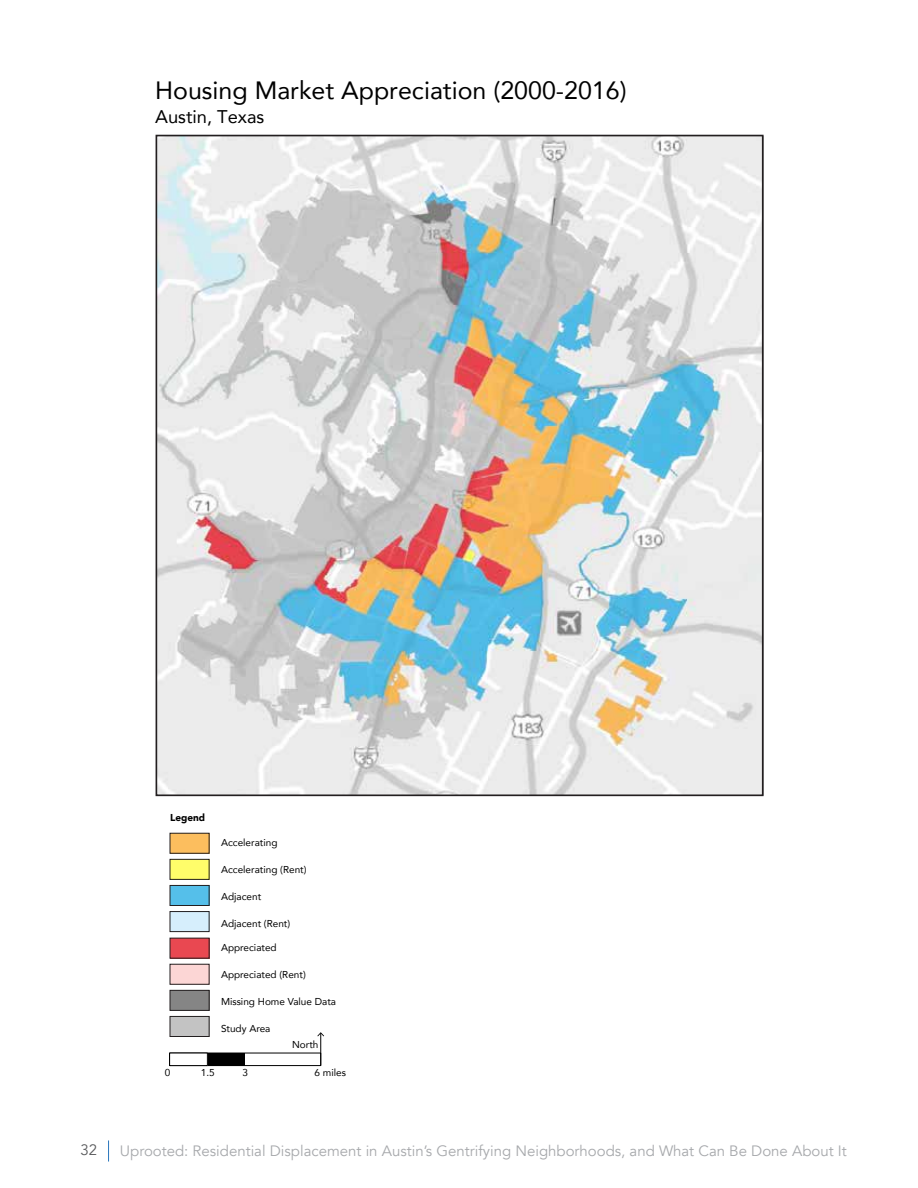
<style>
.page{position:relative;width:918px;height:1188px;background:#fff}
.page>*{position:absolute;margin:0;border:0;box-sizing:border-box;transform-origin:0 0}
.t1{font:24.9px "Avenir";color:#000}
.t2{font:18.3px "Avenir";color:#000}
.t3{font:15px "Avenir";color:#a7a9ac}
.t4{font:15px "Avenir";color:#58595b}
.t5{font:10.05px "Avenir";color:#000}
.t6{font:900 10.05px "Avenir";color:#000}
</style>
<div class="page">
<svg style="left:108px;top:1140px;width:1px;height:22px"></svg>
<img style="left:159px;top:138px;width:602px;height:655px">
<div style="left:170px;top:833px;width:39px;height:20px;background:#fcbe5e"></div>
<div style="left:170px;top:833px;width:40px;height:21px;border:1px solid #231f20"></div>
<div style="left:170px;top:859px;width:39px;height:20px;background:#fffd6a"></div>
<div style="left:170px;top:859px;width:40px;height:21px;border:1px solid #231f20"></div>
<div style="left:170px;top:885px;width:39px;height:20px;background:#55bfea"></div>
<div style="left:170px;top:885px;width:40px;height:21px;border:1px solid #231f20"></div>
<div style="left:170px;top:912px;width:39px;height:20px;background:#d6eefc"></div>
<div style="left:170px;top:911px;width:40px;height:21px;border:1px solid #231f20"></div>
<div style="left:170px;top:938px;width:39px;height:20px;background:#e94851"></div>
<div style="left:170px;top:964px;width:39px;height:20px;background:#fcd6d5"></div>
<div style="left:170px;top:964px;width:40px;height:21px;border:1px solid #231f20"></div>
<div style="left:170px;top:990px;width:39px;height:20px;background:#858585"></div>
<div style="left:170px;top:990px;width:40px;height:21px;border:1px solid #231f20"></div>
<div style="left:170px;top:1016px;width:39px;height:20px;background:#c3c3c3"></div>
<div style="left:170px;top:1016px;width:40px;height:21px;border:1px solid #231f20"></div>
<div style="left:169px;top:1053px;width:152px;height:13px;border:1px solid #000"></div>
<div style="left:170px;top:1053px;width:75px;height:13px;background:#000"></div>
<div style="left:170px;top:1053px;width:37px;height:13px;background:#fff"></div>
<div style="left:169px;top:1053px;width:39px;height:13px;border:1px solid #000"></div>
<hr style="left:320px;top:1033px;width:1px;height:33px;background:#000">
<svg style="left:317px;top:1032px;width:7px;height:4px"></svg>
<h1 class="t1" style="left:155px;top:71px;width:473px">Housing Market Appreciation (2000-2016)</h1>
<h2 class="t2" style="left:155px;top:102px;width:111px">Austin, Texas</h2>
<p class="t6" style="left:170px;top:809px;width:37px">Legend</p>
<p class="t5" style="left:221px;top:834px;width:58px">Accelerating</p>
<p class="t5" style="left:221px;top:861px;width:87px">Accelerating (Rent)</p>
<p class="t5" style="left:221px;top:888px;width:42px">Adjacent</p>
<p class="t5" style="left:221px;top:915px;width:71px">Adjacent (Rent)</p>
<p class="t5" style="left:221px;top:939px;width:57px">Appreciated</p>
<p class="t5" style="left:221px;top:966px;width:86px">Appreciated (Rent)</p>
<p class="t5" style="left:221px;top:993px;width:117px">Missing Home Value Data</p>
<p class="t5" style="left:221px;top:1020px;width:51px">Study Area</p>
<p class="t5" style="left:292px;top:1036px;width:28px">North</p>
<p class="t5" style="left:201px;top:1065px;width:15px">1.5</p>
<p class="t5" style="left:315px;top:1065px;width:33px">6 miles</p>
<p class="t5" style="left:165px;top:1065px;width:7px">0</p>
<p class="t5" style="left:243px;top:1065px;width:7px">3</p>
<h3 class="t4" style="left:80px;top:1141px;width:18px">32</h3>
<h3 class="t3" style="left:120px;top:1142px;width:729px">Uprooted: Residential Displacement in Austin’s Gentrifying Neighborhoods, and What Can Be Done About It</h3>
</div>
